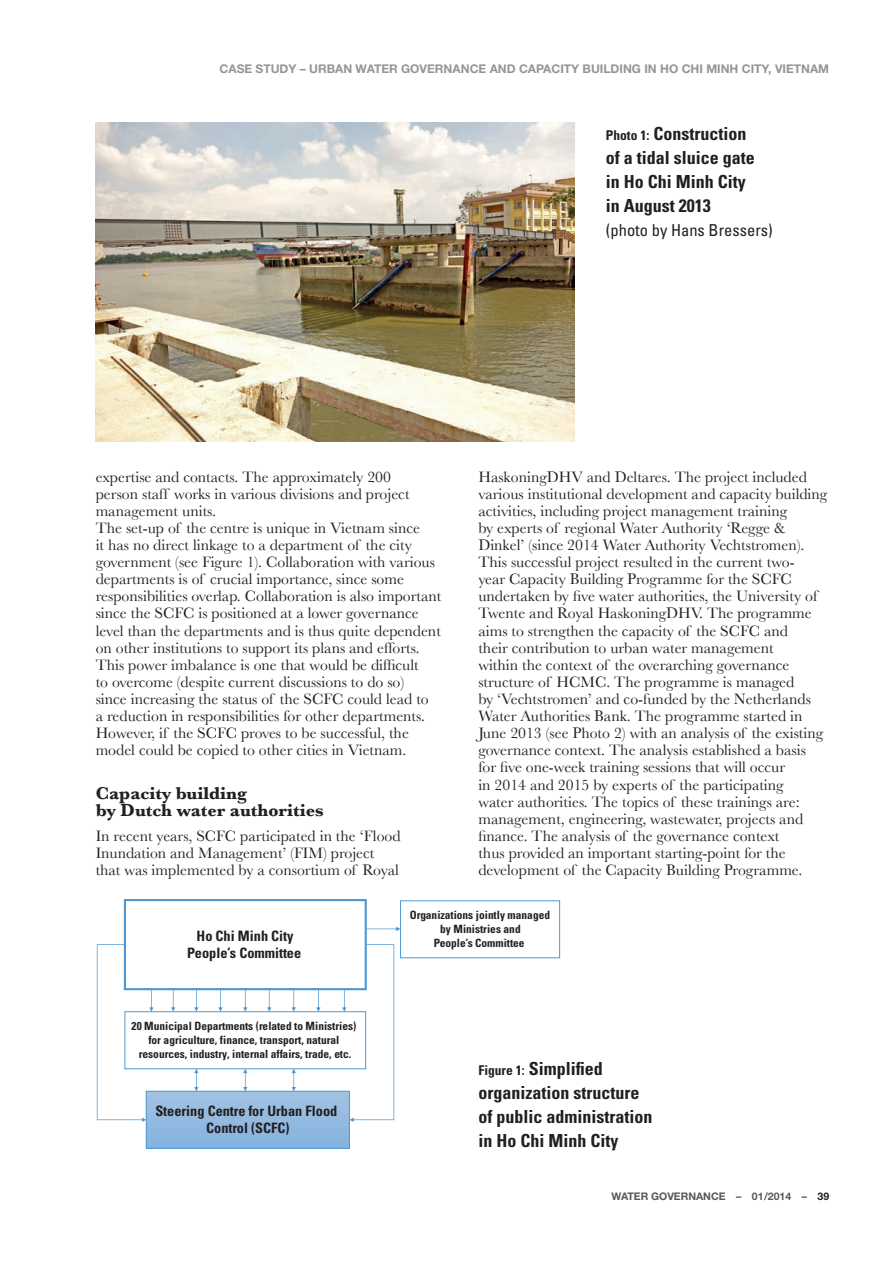
<style>
.page{position:relative;width:893px;height:1263px;background:#fff}
.page>*{position:absolute;margin:0;border:0;box-sizing:border-box;transform-origin:0 0}
.t1{font:700 condensed 18px/24px "Univers";color:#231f20}
.t2{font:700 18px/17.1px "Baskerville";color:#231f20}
.t3{font:condensed 16.5px "Univers";color:#231f20}
.t4{font:15.75px/17.1px "Baskerville";color:#231f20}
.t5{font:700 condensed 14.4px/17.2px "Univers";color:#231f20;text-align:center}
.t6{font:700 12px "Helvetica Neue";color:#939598}
.t7{font:700 condensed 11.4px/13.8px "Univers";color:#231f20;text-align:center}
.t8{font:700 10.5px "Helvetica Neue";color:#57585a}
.s1{font-size:13.5px}
.s2{color:#231f20}
</style>
<div class="page">
<div style="left:124px;top:899px;width:243px;height:91px;border:2px solid #4f98d2"></div>
<div style="left:400px;top:900px;width:160px;height:58px;border:1px solid #4f98d2"></div>
<div style="left:125px;top:1011px;width:241px;height:58px;border:1px solid #4f98d2"></div>
<div style="left:146px;top:1091px;width:203px;height:57px;background:linear-gradient(to bottom,#a3c3e2,#83b2df)"></div>
<div style="left:146px;top:1091px;width:204px;height:57px;border:1px solid #4f98d2"></div>
<svg style="left:243px;top:989px;width:4px;height:23px"></svg>
<svg style="left:194px;top:989px;width:5px;height:23px"></svg>
<svg style="left:218px;top:989px;width:5px;height:23px"></svg>
<svg style="left:171px;top:989px;width:4px;height:23px"></svg>
<svg style="left:267px;top:989px;width:4px;height:23px"></svg>
<svg style="left:292px;top:989px;width:4px;height:23px"></svg>
<svg style="left:316px;top:989px;width:5px;height:23px"></svg>
<svg style="left:243px;top:1069px;width:4px;height:22px"></svg>
<svg style="left:194px;top:1069px;width:5px;height:22px"></svg>
<svg style="left:292px;top:1069px;width:4px;height:22px"></svg>
<svg style="left:366px;top:927px;width:34px;height:4px"></svg>
<svg style="left:97px;top:944px;width:57px;height:178px"></svg>
<svg style="left:342px;top:944px;width:52px;height:178px"></svg>
<img style="left:96px;top:122px;width:478px;height:319px">
<p class="t6" style="left:220px;top:61px;width:611px">CASE STUDY – URBAN WATER GOVERNANCE AND CAPACITY BUILDING IN HO CHI MINH CITY, VIETNAM</p>
<p class="t1" style="left:606px;top:121px;width:151px"><span class="s1">Photo 1:</span> Construction of a tidal sluice gate in Ho Chi Minh City in August 2013</p>
<p class="t3" style="left:606px;top:220px;width:168px">(photo by Hans Bressers)</p>
<p class="t4" style="left:96px;top:468px;width:347px">expertise and contacts. The approximately 200<br>person staff works in various divisions and project management units.<br>The set-up of the centre is unique in Vietnam since<br>it has no direct linkage to a department of the city government (see Figure 1). Collaboration with various departments is of crucial importance, since some responsibilities overlap. Collaboration is also important since the SCFC is positioned at a lower governance level than the departments and is thus quite dependent on other institutions to support its plans and efforts.<br>This power imbalance is one that would be difficult<br>to overcome (despite current discussions to do so)<br>since increasing the status of the SCFC could lead to<br>a reduction in responsibilities for other departments.<br>However, if the SCFC proves to be successful, the model could be copied to other cities in Vietnam.</p>
<p class="t2" style="left:96px;top:784px;width:230px">Capacity building<br>by Dutch water authorities</p>
<p class="t4" style="left:96px;top:827px;width:307px">In recent years, SCFC participated in the ‘Flood<br>Inundation and Management’ (FIM) project that was implemented by a consortium of Royal</p>
<p class="t4" style="left:478px;top:468px;width:350px">HaskoningDHV and Deltares. The project included various institutional development and capacity building activities, including project management training<br>by experts of regional Water Authority ‘Regge &amp; Dinkel’ (since 2014 Water Authority Vechtstromen).<br>This successful project resulted in the current two-<br>year Capacity Building Programme for the SCFC undertaken by five water authorities, the University of Twente and Royal HaskoningDHV. The programme aims to strengthen the capacity of the SCFC and<br>their contribution to urban water management<br>within the context of the overarching governance structure of HCMC. The programme is managed<br>by ‘Vechtstromen’ and co-funded by the Netherlands Water Authorities Bank. The programme started in June 2013 (see Photo 2) with an analysis of the existing governance context. The analysis established a basis for five one-week training sessions that will occur<br>in 2014 and 2015 by experts of the participating<br>water authorities. The topics of these trainings are: management, engineering, wastewater, projects and finance. The analysis of the governance context<br>thus provided an important starting-point for the development of the Capacity Building Programme.</p>
<p class="t5" style="left:187px;top:927px;width:115px">Ho Chi Minh City<br>People’s Committee</p>
<p class="t7" style="left:132px;top:1019px;width:226px">20 Municipal Departments (related to Ministries) for agriculture, finance, transport, natural resources, industry, internal affairs, trade, etc.</p>
<p class="t5" style="left:155px;top:1102px;width:184px">Steering Centre for Urban Flood<br>Control (SCFC)</p>
<p class="t7" style="left:410px;top:908px;width:142px">Organizations jointly managed by Ministries and<br>People’s Committee</p>
<p class="t1" style="left:478px;top:1057px;width:176px"><span class="s1">Figure 1:</span> Simplified organization structure of public administration in Ho Chi Minh City</p>
<p class="t8" style="left:611px;top:1189px;width:219px">WATER GOVERNANCE – 01/2014 – <span class="s2">39</span></p>
</div>
